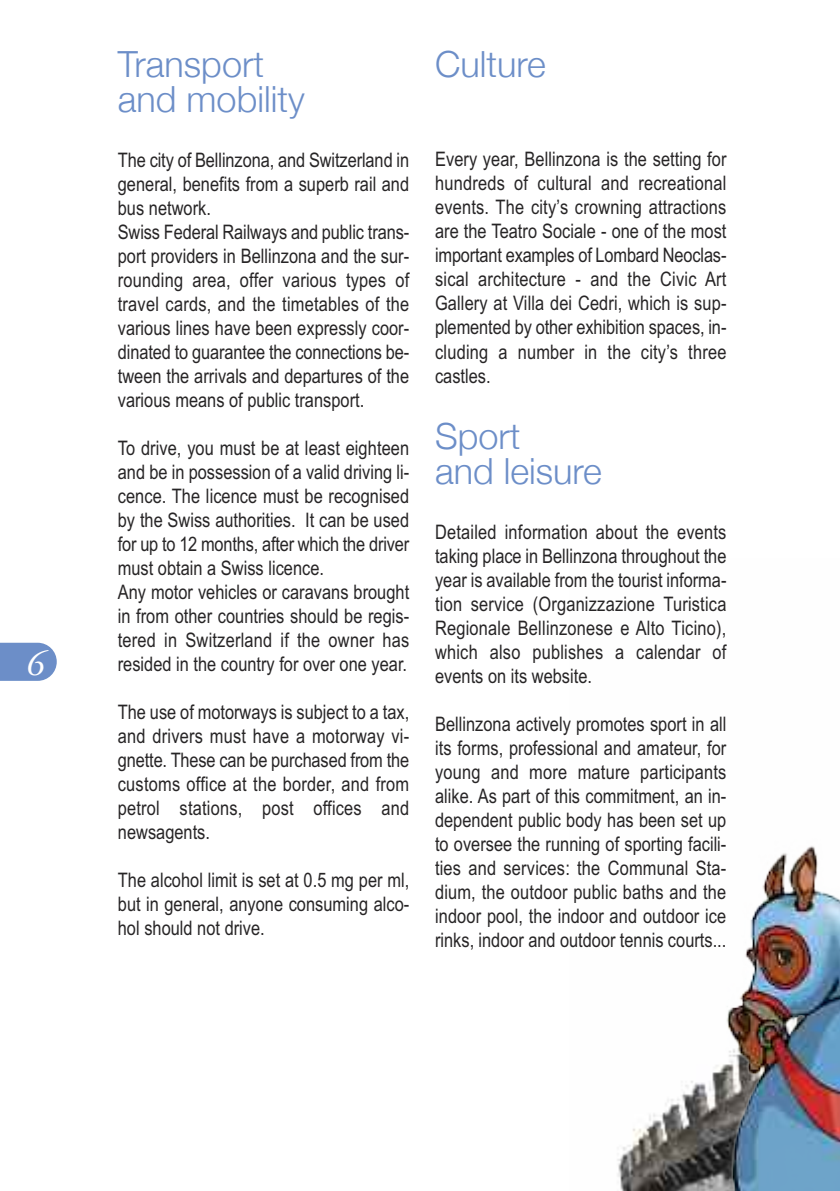
<style>
.page{position:relative;width:840px;height:1191px;background:#fff}
.page>*{position:absolute;margin:0;border:0;box-sizing:border-box;transform-origin:0 0}
.t1{font:300 36px/35.2px "Helvetica Neue";color:#6c8ec8}
.t2{font:italic 36px "Adobe Garamond Pro";color:#fff}
.t3{font:20px/24px "Arial Narrow";color:#272526;text-align:justify}
</style>
<div class="page">
<img style="left:617px;top:1081px;width:76px;height:110px">
<svg style="left:0;top:643px;width:57px;height:38px;background:#7796cc"></svg>
<img style="left:693px;top:846px;width:146px;height:345px">
<h1 class="t2" style="left:26px;top:649px;width:19px">6</h1>
<h1 class="t1" style="left:118px;top:46px;width:188px">Transport and mobility</h1>
<p class="t3" style="left:118px;top:148px;width:293px;text-align:left">The city of Bellinzona, and Switzerland in general, benefits from a superb rail and bus network.<br>Swiss Federal Railways and public trans&shy;port providers in Bellinzona and the sur&shy;rounding area, offer various types of travel cards, and the timetables of the various lines have been expressly coor&shy;dinated to guarantee the connections be&shy;tween the arrivals and departures of the various means of public transport.</p>
<p class="t3" style="left:118px;top:436px;width:293px;text-align:left">To drive, you must be at least eighteen and be in possession of a valid driving li&shy;cence. The licence must be recognised by the Swiss authorities. It can be used for up to 12 months, after which the driver must obtain a Swiss licence.<br>Any motor vehicles or caravans brought in from other countries should be regis&shy;tered in Switzerland if the owner has resided in the country for over one year.</p>
<p class="t3" style="left:118px;top:700px;width:293px">The use of motorways is subject to a tax, and drivers must have a motorway vi&shy;gnette. These can be purchased from the customs office at the border, and from petrol stations, post offices and newsagents.</p>
<p class="t3" style="left:118px;top:868px;width:293px">The alcohol limit is set at 0.5 mg per ml, but in general, anyone consuming alco&shy;hol should not drive.</p>
<h1 class="t1" style="left:435px;top:46px;width:112px">Culture</h1>
<p class="t3" style="left:435px;top:147px;width:293px">Every year, Bellinzona is the setting for hundreds of cultural and recreational events. The city’s crowning attractions are the Teatro Sociale - one of the most important examples of Lombard Neoclas&shy;sical architecture - and the Civic Art Gallery at Villa dei Cedri, which is sup&shy;plemented by other exhibition spaces, in&shy;cluding a number in the city’s three castles.</p>
<h1 class="t1" style="left:435px;top:418px;width:168px">Sport<br>and leisure</h1>
<p class="t3" style="left:435px;top:520px;width:293px">Detailed information about the events taking place in Bellinzona throughout the year is available from the tourist informa&shy;tion service (Organizzazione Turistica Regionale Bellinzonese e Alto Ticino), which also publishes a calendar of events on its website.</p>
<p class="t3" style="left:435px;top:712px;width:293px">Bellinzona actively promotes sport in all its forms, professional and amateur, for young and more mature participants alike. As part of this commitment, an in&shy;dependent public body has been set up to oversee the running of sporting facili&shy;ties and services: the Communal Sta&shy;dium, the outdoor public baths and the indoor pool, the indoor and outdoor ice rinks, indoor and outdoor tennis courts...</p>
</div>
